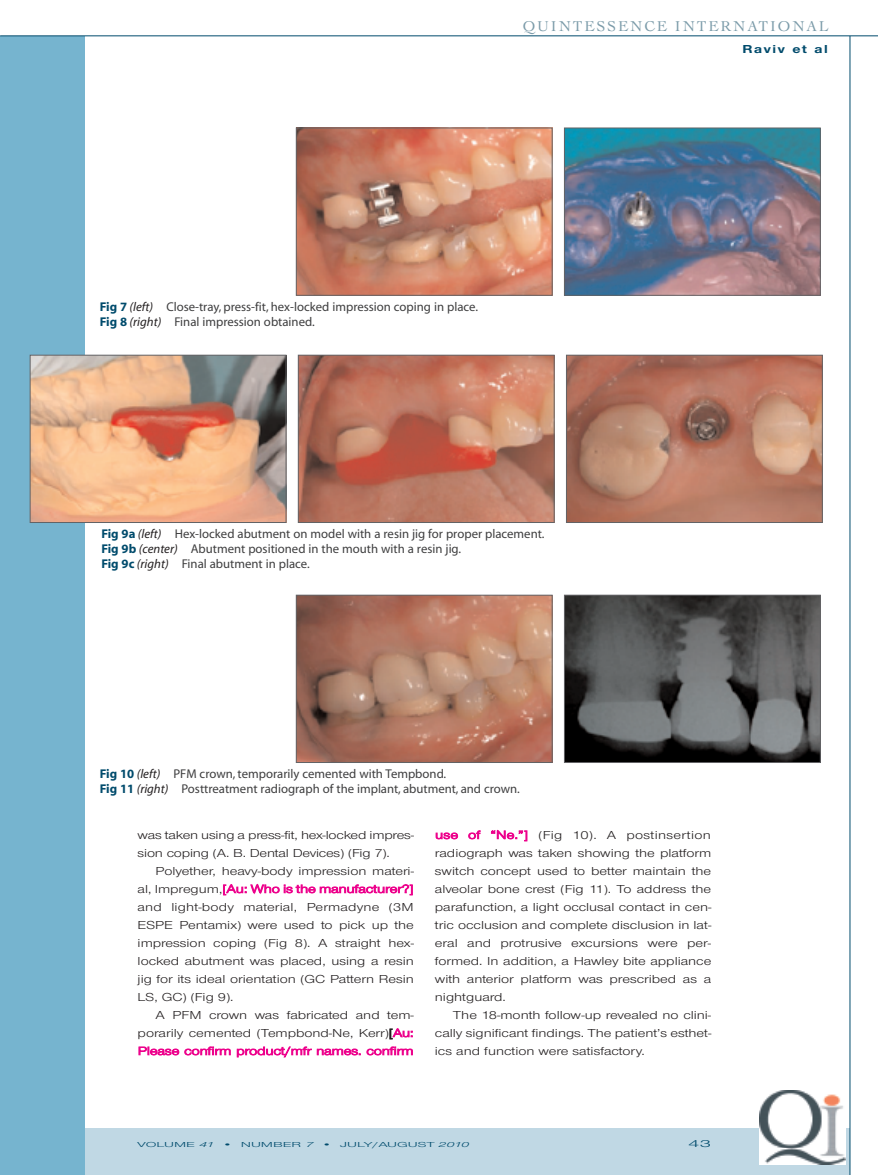
<style>
.page{position:relative;width:878px;height:1175px;background:#fff}
.page>*{position:absolute;margin:0;border:0;box-sizing:border-box;transform-origin:0 0}
.t1{font:15px "Cochin";letter-spacing:.125em;color:#7b9ba9}
.t2{font:12.75px/15px "Myriad";color:#3e3e3f}
.t3{font:12px/18px "Nimbus Sans Novus T";color:#231f20;text-align:justify;scale:1.25 1}
.t4{font:700 12px "Nimbus Sans Novus T";letter-spacing:.11em;color:#004b6c;scale:1.25 1}
.t5{font:10.5px "Nimbus Sans Novus T";color:#004b6c;scale:2 1}
.t6{font:7.5px "Nimbus Sans Novus T";color:#004b6c;scale:2 1}
.s1{font-weight:700;color:#004b6c}
.s2{font-style:italic;color:#231f20}
.s3{color:#ed028c}
.s4{font-style:italic}
</style>
<div class="page">
<div style="left:0;top:1128px;width:850px;height:46px;background:#c0d8e4"></div>
<div style="left:0;top:36px;width:85px;height:1138px;background:#76b4cf"></div>
<hr style="left:0;top:35px;width:878px;height:1px;background:#004b6c">
<img style="left:759px;top:1090px;width:84px;height:29px">
<img style="left:759px;top:1119px;width:86px;height:45px">
<hr style="left:849px;top:36px;width:1px;height:1138px;background:#004b6c">
<img style="left:298px;top:130px;width:252px;height:164px">
<div style="left:296px;top:128px;width:256px;height:168px;border:1px solid #636366"></div>
<img style="left:566px;top:130px;width:252px;height:164px">
<div style="left:564px;top:128px;width:256px;height:168px;border:1px solid #636366"></div>
<img style="left:298px;top:597px;width:252px;height:164px">
<div style="left:296px;top:595px;width:256px;height:168px;border:1px solid #636366"></div>
<img style="left:566px;top:597px;width:252px;height:164px">
<div style="left:564px;top:595px;width:256px;height:168px;border:1px solid #636366"></div>
<img style="left:32px;top:357px;width:252px;height:164px">
<div style="left:30px;top:355px;width:256px;height:168px;border:1px solid #636366"></div>
<img style="left:300px;top:357px;width:252px;height:164px">
<div style="left:298px;top:355px;width:256px;height:168px;border:1px solid #636366"></div>
<img style="left:568px;top:357px;width:252px;height:164px">
<div style="left:566px;top:355px;width:256px;height:168px;border:1px solid #636366"></div>
<p class="t1" style="left:522px;top:18px;width:307px">QUINTESSENCE INTERNATIONAL</p>
<p class="t4" style="left:742px;top:42px;width:70px">Raviv et al</p>
<p class="t2" style="left:100px;top:300px;width:380px"><span class="s1">Fig 7</span> <span class="s2">(left)</span> Close-tray, press-fit, hex-locked impression coping in place.<br><span class="s1">Fig 8</span> <span class="s2">(right)</span> Final impression obtained.</p>
<p class="t2" style="left:101px;top:527px;width:444px"><span class="s1">Fig 9a</span> <span class="s2">(left)</span> Hex-locked abutment on model with a resin jig for proper placement.<br><span class="s1">Fig 9b</span> <span class="s2">(center)</span> Abutment positioned in the mouth with a resin jig.<br><span class="s1">Fig 9c</span> <span class="s2">(right)</span> Final abutment in place.</p>
<p class="t2" style="left:100px;top:767px;width:421px"><span class="s1">Fig 10</span> <span class="s2">(left)</span> PFM crown, temporarily cemented with Tempbond.<br><span class="s1">Fig 11</span> <span class="s2">(right)</span> Posttreatment radiograph of the implant, abutment, and crown.</p>
<p class="t3" style="left:138px;top:825px;width:223px">was taken using a press-fit, hex-locked impres&shy;sion coping (A. B. Dental Devices) (Fig 7).</p>
<p class="t3" style="left:138px;top:861px;width:222px;text-indent:18px">Polyether, heavy-body impression materi&shy;al, Impregum,<span class="s3">[Au: Who is the manufacturer?] </span>and light-body material, Permadyne (3M ESPE Pentamix) were used to pick up the impression coping (Fig 8). A straight hex&shy;locked abutment was placed, using a resin jig for its ideal orientation (GC Pattern Resin LS, GC) (Fig 9).</p>
<p class="t3" style="left:138px;top:1006px;width:222px;text-indent:18px">A PFM crown was fabricated and tem&shy;porarily cemented (Tempbond-Ne, Kerr)[<span class="s3">Au:<br>Please confirm product/mfr names. confirm</span></p>
<p class="t3" style="left:435px;top:825px;width:223px"><span class="s3">use of “Ne.”]</span> (Fig 10). A postinsertion radiograph was taken showing the platform switch concept used to better maintain the alveolar bone crest (Fig 11). To address the parafunction, a light occlusal contact in cen&shy;tric occlusion and complete disclusion in lat&shy;eral and protrusive excursions were per&shy;formed. In addition, a Hawley bite appliance with anterior platform was prescribed as a nightguard.</p>
<p class="t3" style="left:435px;top:1005px;width:223px;text-indent:18px">The 18-month follow-up revealed no clini&shy;cally significant findings. The patient’s esthet&shy;ics and function were satisfactory.</p>
<p class="t6" style="left:137px;top:1139px;width:167px">VOLUME <span class="s4">41</span> • NUMBER <span class="s4">7</span> • JULY/AUGUST <span class="s4">2010</span></p>
<p class="t5" style="left:688px;top:1137px;width:13px">43</p>
</div>
